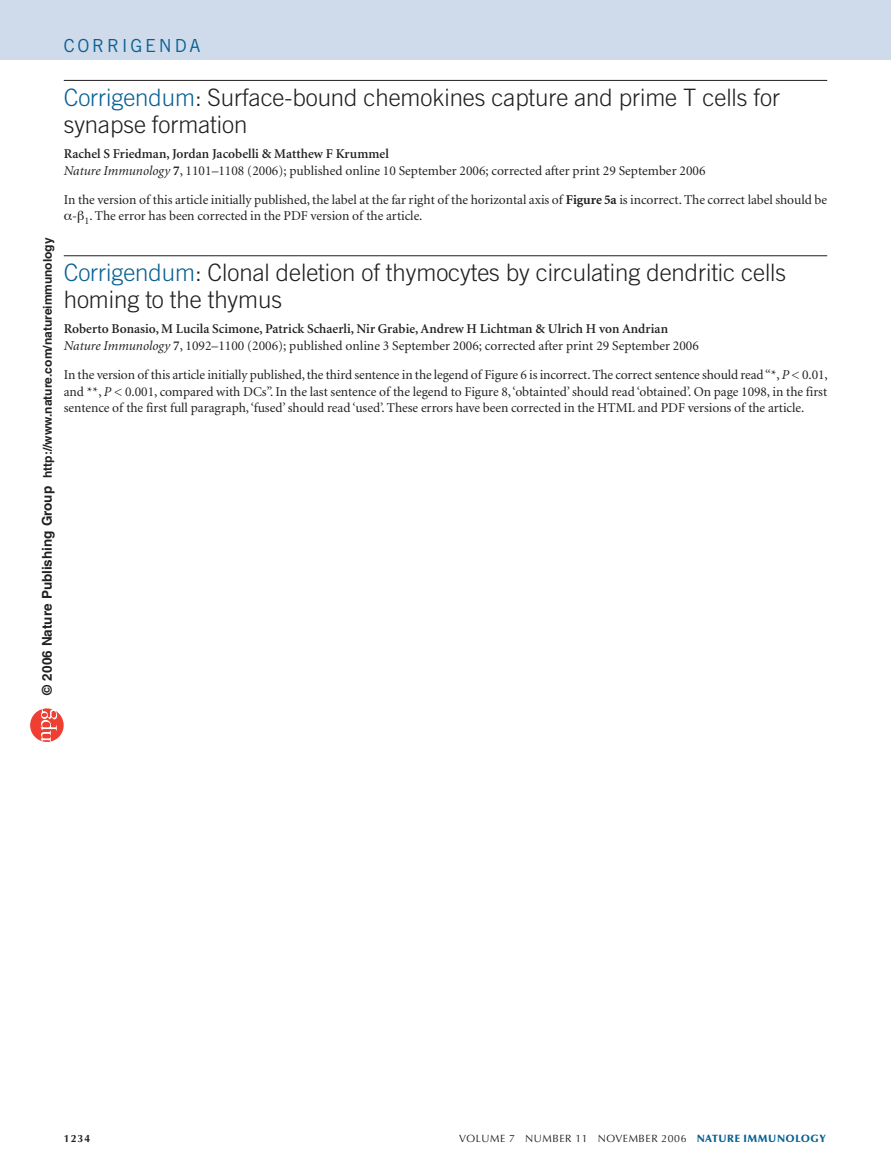
<style>
.page{position:relative;width:891px;height:1175px;background:#fff}
.page>*{position:absolute;margin:0;border:0;box-sizing:border-box;transform-origin:0 0}
.t1{font:300 24px/27px "Trade Gothic";letter-spacing:-.005em;color:#231f20}
.t2{font:18px "Trade Gothic";letter-spacing:.15em;color:#086193}
.t3{font:13.5px/16.5px "Minion";letter-spacing:-.005em;color:#231f20}
.t4{font:600 13.5px/16.5px "Minion";color:#231f20}
.t5{font:700 12px "Helvetica";color:#231f1f}
.t6{font:10.5px "Optima";letter-spacing:.05em;color:#231f20}
.t7{font:700 10.5px "Optima";color:#231f20}
.s1{font-size:13.5px}
.s2{font-family:"Helvetica Bold 2";font-weight:400;font-size:13.5px}
.s3{color:#086193}
.s4{font-weight:600}
.s5{font-style:italic}
.s6{font-weight:700}
.s7{font-weight:400;font-style:italic}
.s8{font-weight:400}
.s9{font-weight:900;color:#086193}
</style>
<div class="page">
<div style="left:0;top:0;width:891px;height:60px;background:#cfdbea"></div>
<hr style="left:64px;top:80px;width:763px;height:1px;background:#231f20">
<hr style="left:64px;top:255px;width:763px;height:1px;background:#231f20">
<svg style="left:30px;top:708px;width:34px;height:34px"></svg>
<h2 class="t2" style="left:64px;top:39px;width:138px">CORRIGENDA</h2>
<p class="t5" style="left:40px;top:694px;width:458px;rotate:-90deg"><span class="s1">© 200</span><span class="s2">6</span> <span class="s1">Nature Publishing Group</span> http://www.nature.com/natureimmunology</p>
<h1 class="t1" style="left:64px;top:86px;width:718px"><span class="s3">Corrigendum</span>: Surface-bound chemokines capture and prime T cells for synapse formation</h1>
<p class="t3" style="left:64px;top:147px;width:643px"><span class="s4">Rachel S Friedman, Jordan Jacobelli &amp; Matthew F Krummel<br></span><span class="s5">Nature Immunology</span> <span class="s6">7</span>, 1101–1108 (2006); published online 10 September 2006; corrected after print 29 September 2006</p>
<p class="t3" style="left:64px;top:192px;width:765px">In the version of this article initially published, the label at the far right of the horizontal axis of <span class="s6">Figure 5a</span> is incorrect. The correct label should be</p>
<p class="t3" style="left:72px;top:209px;width:352px">- <sub>1</sub>. The error has been corrected in the PDF version of the article.</p>
<h1 class="t1" style="left:64px;top:261px;width:724px"><span class="s3">Corrigendum</span>: Clonal deletion of thymocytes by circulating dendritic cells homing to the thymus</h1>
<p class="t4" style="left:64px;top:322px;width:637px">Roberto Bonasio, M Lucila Scimone, Patrick Schaerli, Nir Grabie, Andrew H Lichtman &amp; Ulrich H von Andrian<br><span class="s7">Nature Immunology</span> 7<span class="s8">, 1092–1100 (2006); published online 3 September 2006; corrected after print 29 September 2006</span></p>
<p class="t3" style="left:64px;top:368px;width:765px;text-align:justify">In the version of this article initially published, the third sentence in the legend of Figure 6 is incorrect. The correct sentence should read “*, <span class="s5">P</span> &lt; 0.01, and **, <span class="s5">P</span> &lt; 0.001, compared with DCs”. In the last sentence of the legend to Figure 8, ‘obtainted’ should read ‘obtained’. On page 1098, in the first sentence of the first full paragraph, ‘fused’ should read ‘used’. These errors have been corrected in the HTML and PDF versions of the article.</p>
<p class="t7" style="left:64px;top:1133px;width:28px">1234</p>
<p class="t6" style="left:459px;top:1133px;width:368px">VOLUME 7 NUMBER 11 NOVEMBER 2006 <span class="s9">NATURE IMMUNOLOGY</span></p>
</div>
